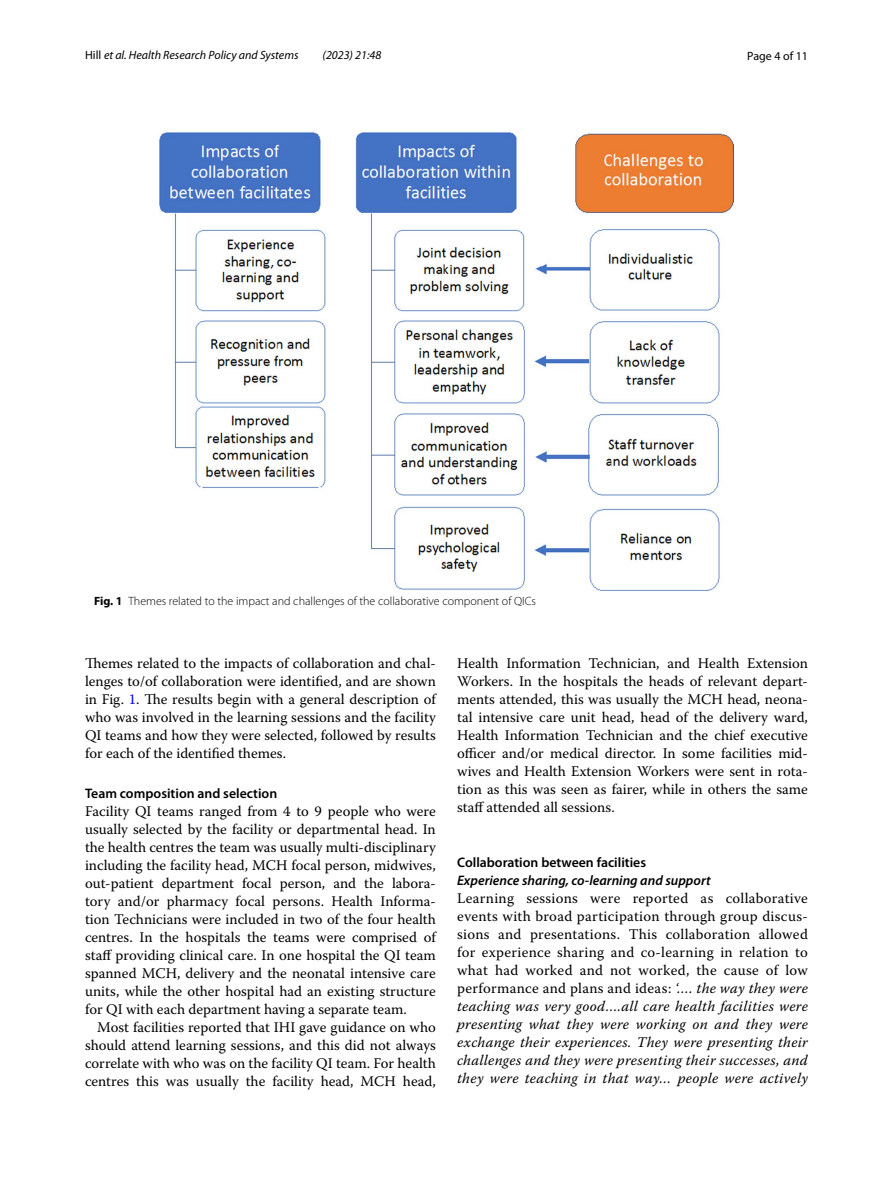
<style>
.page{position:relative;width:893px;height:1187px;background:#fff}
.page>*{position:absolute;margin:0;border:0;box-sizing:border-box;transform-origin:0 0}
.t1{font:14.7px/18px "Warnock Pro";color:#000;text-align:justify}
.t2{font:600 13.8px "Myriad Pro";color:#000}
.t3{font:italic 600 13.8px "Myriad Pro";color:#000}
.t4{font:300 12px "Myriad Pro";color:#000}
.t5{font:italic 12px "Myriad Pro";color:#000}
.t6{font:12px "Myriad Pro";color:#000}
.s1{font-style:normal}
.s2{font-weight:700}
.s3{color:#00f}
.s4{font-style:italic}
</style>
<div class="page">
<img style="left:159px;top:133px;width:574px;height:457px">
<p class="t5" style="left:85px;top:48px;width:215px"><span class="s1">Hill</span> et al. Health Research Policy and Systems</p>
<p class="t5" style="left:323px;top:48px;width:60px">(2023) 21:48</p>
<p class="t6" style="left:747px;top:48px;width:62px">Page 4 of 11</p>
<p class="t4" style="left:94px;top:594px;width:443px"><span class="s2">Fig. 1</span> Themes related to the impact and challenges of the collaborative component of QICs</p>
<p class="t1" style="left:85px;top:653px;width:352px">Themes related to the impacts of collaboration and chal&shy;lenges to/of collaboration were identified, and are shown in Fig. <span class="s3">1</span>. The results begin with a general description of who was involved in the learning sessions and the facility QI teams and how they were selected, followed by results for each of the identified themes.</p>
<p class="t2" style="left:85px;top:784px;width:194px">Team composition and selection</p>
<p class="t1" style="left:85px;top:802px;width:352px">Facility QI teams ranged from 4 to 9 people who were usually selected by the facility or departmental head. In the health centres the team was usually multi-disciplinary including the facility head, MCH focal person, midwives, out-patient department focal person, and the labora&shy;tory and/or pharmacy focal persons. Health Informa&shy;tion Technicians were included in two of the four health centres. In the hospitals the teams were comprised of staff providing clinical care. In one hospital the QI team spanned MCH, delivery and the neonatal intensive care units, while the other hospital had an existing structure for QI with each department having a separate team.</p>
<p class="t1" style="left:85px;top:1018px;width:352px;text-indent:12px">Most facilities reported that IHI gave guidance on who should attend learning sessions, and this did not always correlate with who was on the facility QI team. For health centres this was usually the facility head, MCH head,</p>
<p class="t1" style="left:457px;top:653px;width:352px">Health Information Technician, and Health Extension Workers. In the hospitals the heads of relevant depart&shy;ments attended, this was usually the MCH head, neona&shy;tal intensive care unit head, head of the delivery ward, Health Information Technician and the chief executive officer and/or medical director. In some facilities mid&shy;wives and Health Extension Workers were sent in rota&shy;tion as this was seen as fairer, while in others the same staff attended all sessions.</p>
<p class="t2" style="left:457px;top:853px;width:191px">Collaboration between facilities</p>
<p class="t3" style="left:457px;top:871px;width:255px">Experience sharing, co‑learning and support</p>
<p class="t1" style="left:457px;top:888px;width:352px">Learning sessions were reported as collaborative events with broad participation through group discus&shy;sions and presentations. This collaboration allowed for experience sharing and co-learning in relation to what had worked and not worked, the cause of low performance and plans and ideas: <span class="s4">‘…. the way they were teaching was very good….all care health facilities were presenting what they were working on and they were exchange their experiences. They were presenting their challenges and they were presenting their successes, and they were teaching in that way… people were actively</span></p>
</div>
